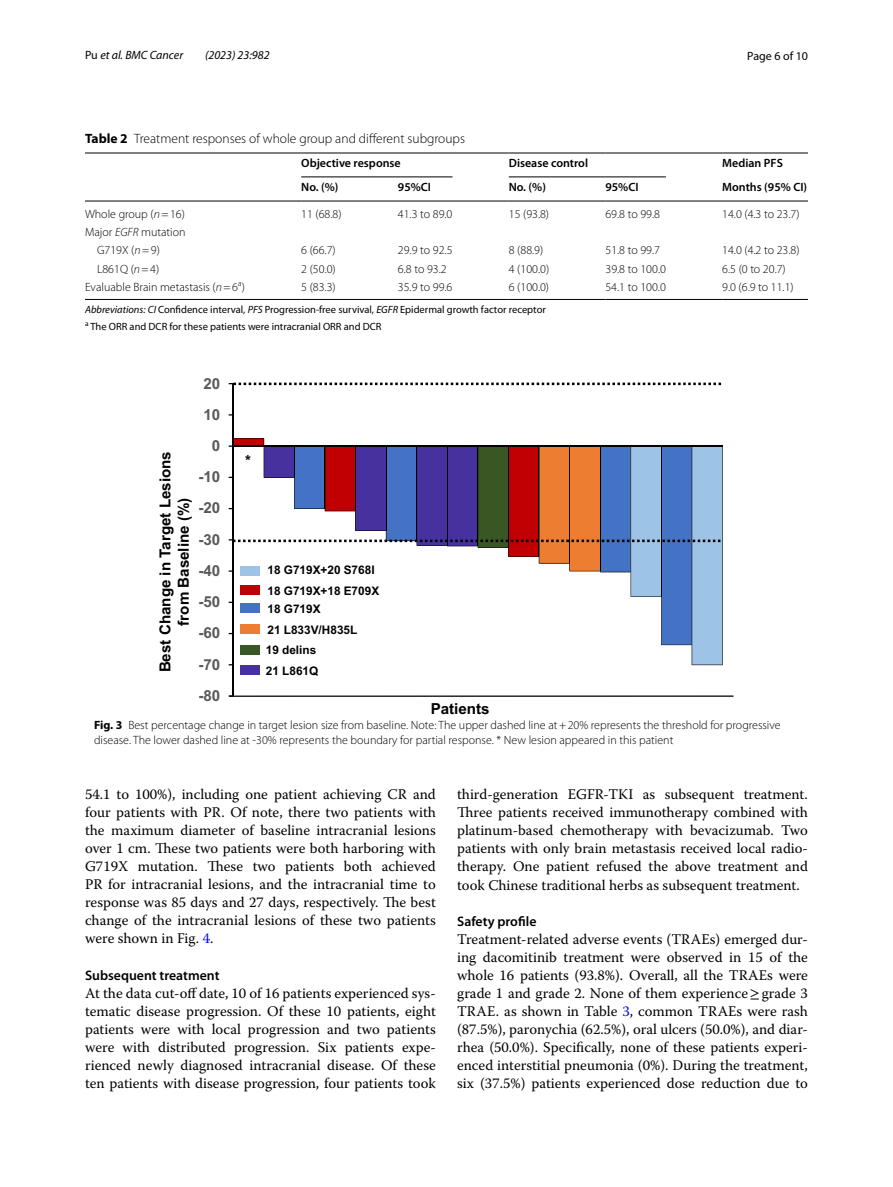
<style>
.page{position:relative;width:893px;height:1187px;background:#fff}
.page>*{position:absolute;margin:0;border:0;box-sizing:border-box;transform-origin:0 0}
.t1{font:700 15.15px/18.1px "Arial";color:#000;text-align:center}
.t2{font:700 15.15px "Arial";letter-spacing:-.005em;color:#595959}
.t3{font:14.7px/18px "Warnock Pro";color:#000;text-align:justify}
.t4{font:600 13.8px "Myriad Pro";color:#000}
.t5{font:300 13.5px "Myriad Pro";color:#000}
.t6{font:300 12px/18.1px "Myriad Pro";color:#000}
.t7{font:600 12px "Myriad Pro";color:#000}
.t8{font:italic 12px "Myriad Pro";color:#000}
.t9{font:12px "Myriad Pro";color:#000}
.t10{font:700 11.85px/20.7px "Arial";color:#000}
.t11{font:10.5px/17px "Myriad Pro";color:#000}
.s1{font-style:normal}
.s2{font-weight:700}
.s3{font-style:italic}
.s4{color:#00f}
.s5{font-family:"STIX"}
</style>
<div class="page">
<hr style="left:85px;top:153px;width:216px;height:1px;background:#000">
<hr style="left:85px;top:201px;width:216px;height:1px;background:#000">
<hr style="left:301px;top:153px;width:97px;height:1px;background:#000">
<hr style="left:398px;top:153px;width:111px;height:1px;background:#000">
<hr style="left:509px;top:153px;width:96px;height:1px;background:#000">
<hr style="left:605px;top:153px;width:117px;height:1px;background:#000">
<hr style="left:722px;top:153px;width:86px;height:1px;background:#000">
<hr style="left:301px;top:201px;width:97px;height:1px;background:#000">
<hr style="left:398px;top:201px;width:111px;height:1px;background:#000">
<hr style="left:509px;top:201px;width:96px;height:1px;background:#000">
<hr style="left:605px;top:201px;width:117px;height:1px;background:#000">
<hr style="left:722px;top:201px;width:86px;height:1px;background:#000">
<hr style="left:85px;top:299px;width:216px;height:1px;background:#000">
<hr style="left:301px;top:299px;width:97px;height:1px;background:#000">
<hr style="left:398px;top:299px;width:111px;height:1px;background:#000">
<hr style="left:509px;top:299px;width:96px;height:1px;background:#000">
<hr style="left:605px;top:299px;width:117px;height:1px;background:#000">
<hr style="left:722px;top:299px;width:86px;height:1px;background:#000">
<hr style="left:301px;top:177px;width:151px;height:1px;background:#000">
<hr style="left:509px;top:177px;width:157px;height:1px;background:#000">
<hr style="left:233px;top:383px;width:1px;height:313px;background:#000">
<div style="left:240px;top:665px;width:20px;height:10px;background:#46319f"></div>
<svg style="left:229px;top:438px;width:494px;height:227px"></svg>
<svg style="left:229px;top:382px;width:492px;height:3px"></svg>
<hr style="left:229px;top:695px;width:504px;height:1px;background:#000">
<p class="t8" style="left:85px;top:48px;width:100px"><span class="s1">Pu</span> et al. BMC Cancer</p>
<p class="t8" style="left:205px;top:48px;width:66px">(2023) 23:982</p>
<p class="t9" style="left:747px;top:48px;width:62px">Page 6 of 10</p>
<p class="t5" style="left:85px;top:131px;width:382px"><span class="s2">Table 2</span> Treatment responses of whole group and different subgroups</p>
<p class="t7" style="left:301px;top:156px;width:101px">Objective response</p>
<p class="t7" style="left:509px;top:156px;width:81px">Disease control</p>
<p class="t7" style="left:722px;top:156px;width:62px">Median PFS</p>
<p class="t7" style="left:301px;top:179px;width:39px">No. (%)</p>
<p class="t7" style="left:398px;top:179px;width:35px">95%CI</p>
<p class="t7" style="left:509px;top:179px;width:39px">No. (%)</p>
<p class="t7" style="left:605px;top:179px;width:35px">95%CI</p>
<p class="t7" style="left:722px;top:179px;width:86px">Months (95% CI)</p>
<p class="t6" style="left:85px;top:205px;width:101px">Whole group (<span class="s3">n</span>=16)</p>
<p class="t6" style="left:301px;top:205px;width:42px">11 (68.8)</p>
<p class="t6" style="left:398px;top:205px;width:56px">41.3 to 89.0</p>
<p class="t6" style="left:509px;top:205px;width:42px">15 (93.8)</p>
<p class="t6" style="left:605px;top:205px;width:56px">69.8 to 99.8</p>
<p class="t6" style="left:722px;top:205px;width:79px">14.0 (4.3 to 23.7)</p>
<p class="t6" style="left:97px;top:223px;width:90px;text-indent:-12px">Major <span class="s3">EGFR</span> mutation<br>G719X (<span class="s3">n</span>=9)</p>
<p class="t6" style="left:301px;top:241px;width:36px">6 (66.7)</p>
<p class="t6" style="left:398px;top:241px;width:56px">29.9 to 92.5</p>
<p class="t6" style="left:509px;top:241px;width:36px">8 (88.9)</p>
<p class="t6" style="left:605px;top:241px;width:56px">51.8 to 99.7</p>
<p class="t6" style="left:722px;top:241px;width:79px">14.0 (4.2 to 23.8)</p>
<p class="t6" style="left:97px;top:260px;width:64px">L861Q (<span class="s3">n</span>=4)</p>
<p class="t6" style="left:301px;top:260px;width:36px">2 (50.0)</p>
<p class="t6" style="left:398px;top:260px;width:50px">6.8 to 93.2</p>
<p class="t6" style="left:509px;top:260px;width:42px">4 (100.0)</p>
<p class="t6" style="left:605px;top:260px;width:62px">39.8 to 100.0</p>
<p class="t6" style="left:722px;top:260px;width:65px">6.5 (0 to 20.7)</p>
<p class="t6" style="left:85px;top:278px;width:161px">Evaluable Brain metastasis (<span class="s3">n</span>= -6<sup>a</sup>)</p>
<p class="t6" style="left:301px;top:278px;width:36px">5 (83.3)</p>
<p class="t6" style="left:398px;top:278px;width:56px">35.9 to 99.6</p>
<p class="t6" style="left:509px;top:278px;width:42px">6 (100.0)</p>
<p class="t6" style="left:605px;top:278px;width:62px">54.1 to 100.0</p>
<p class="t6" style="left:722px;top:278px;width:73px">9.0 (6.9 to 11.1)</p>
<p class="t11" style="left:85px;top:301px;width:462px"><span class="s3">Abbreviations: CI</span> Confidence interval, <span class="s3">PFS</span> Progression-free survival, <span class="s3">EGFR</span> Epidermal growth factor receptor <sup>a</sup> The ORR and DCR for these patients were intracranial ORR and DCR</p>
<p class="t2" style="left:203px;top:372px;width:18px">20</p>
<p class="t2" style="left:203px;top:403px;width:18px">10</p>
<p class="t2" style="left:212px;top:435px;width:10px">0</p>
<p class="t1" style="left:156px;top:672px;width:223px;rotate:-90deg">Best Change in Target Lesions from Baseline (%)</p>
<p class="t2" style="left:198px;top:466px;width:23px">-10</p>
<p class="t2" style="left:198px;top:497px;width:23px">-20</p>
<p class="t2" style="left:198px;top:528px;width:23px">-30</p>
<p class="t2" style="left:198px;top:560px;width:23px">-40</p>
<p class="t2" style="left:198px;top:591px;width:23px">-50</p>
<p class="t2" style="left:198px;top:622px;width:23px">-60</p>
<p class="t2" style="left:198px;top:653px;width:23px">-70</p>
<p class="t2" style="left:198px;top:684px;width:23px">-80</p>
<p class="t1" style="left:245px;top:452px;width:7px">*</p>
<p class="t10" style="left:268px;top:559px;width:113px;line-height:21.1px">18 G719X+20 S768I<br>18 G719X+18 E709X</p>
<p class="t10" style="left:266px;top:598px;width:93px">18 G719X<br>21 L833V/H835L<br>19 delins<br>21 L861Q</p>
<p class="t1" style="left:431px;top:699px;width:60px">Patients</p>
<p class="t6" style="left:94px;top:718px;width:688px;line-height:15px"><span class="s2">Fig. 3</span> Best percentage change in target lesion size from baseline. Note: The upper dashed line at+20% represents the threshold for progressive disease. The lower dashed line at -30% represents the boundary for partial response. * New lesion appeared in this patient</p>
<p class="t3" style="left:85px;top:785px;width:352px">54.1 to 100%), including one patient achieving CR and four patients with PR. Of note, there two patients with the maximum diameter of baseline intracranial lesions over 1 cm. These two patients were both harboring with G719X mutation. These two patients both achieved PR for intracranial lesions, and the intracranial time to response was 85 days and 27 days, respectively. The best change of the intracranial lesions of these two patients were shown in Fig. <span class="s4">4</span>.</p>
<p class="t4" style="left:85px;top:966px;width:136px">Subsequent treatment</p>
<p class="t3" style="left:85px;top:983px;width:352px">At the data cut-off date, 10 of 16 patients experienced sys&shy;tematic disease progression. Of these 10 patients, eight patients were with local progression and two patients were with distributed progression. Six patients expe&shy;rienced newly diagnosed intracranial disease. Of these ten patients with disease progression, four patients took</p>
<p class="t3" style="left:457px;top:785px;width:352px">third-generation EGFR-TKI as subsequent treatment.<br>Three patients received immunotherapy combined with platinum-based chemotherapy with bevacizumab. Two patients with only brain metastasis received local radio&shy;therapy. One patient refused the above treatment and took Chinese traditional herbs as subsequent treatment.</p>
<p class="t4" style="left:457px;top:912px;width:81px">Safety profile</p>
<p class="t3" style="left:457px;top:929px;width:352px">Treatment-related adverse events (TRAEs) emerged dur&shy;ing dacomitinib treatment were observed in 15 of the whole 16 patients (93.8%). Overall, all the TRAEs were grade 1 and grade 2. None of them experience<span class="s5">≥</span>grade 3<br>TRAE. as shown in Table <span class="s4">3</span>, common TRAEs were rash (87.5%), paronychia (62.5%), oral ulcers (50.0%), and diar&shy;rhea (50.0%). Specifically, none of these patients experi&shy;enced interstitial pneumonia (0%). During the treatment, six (37.5%) patients experienced dose reduction due to</p>
</div>
